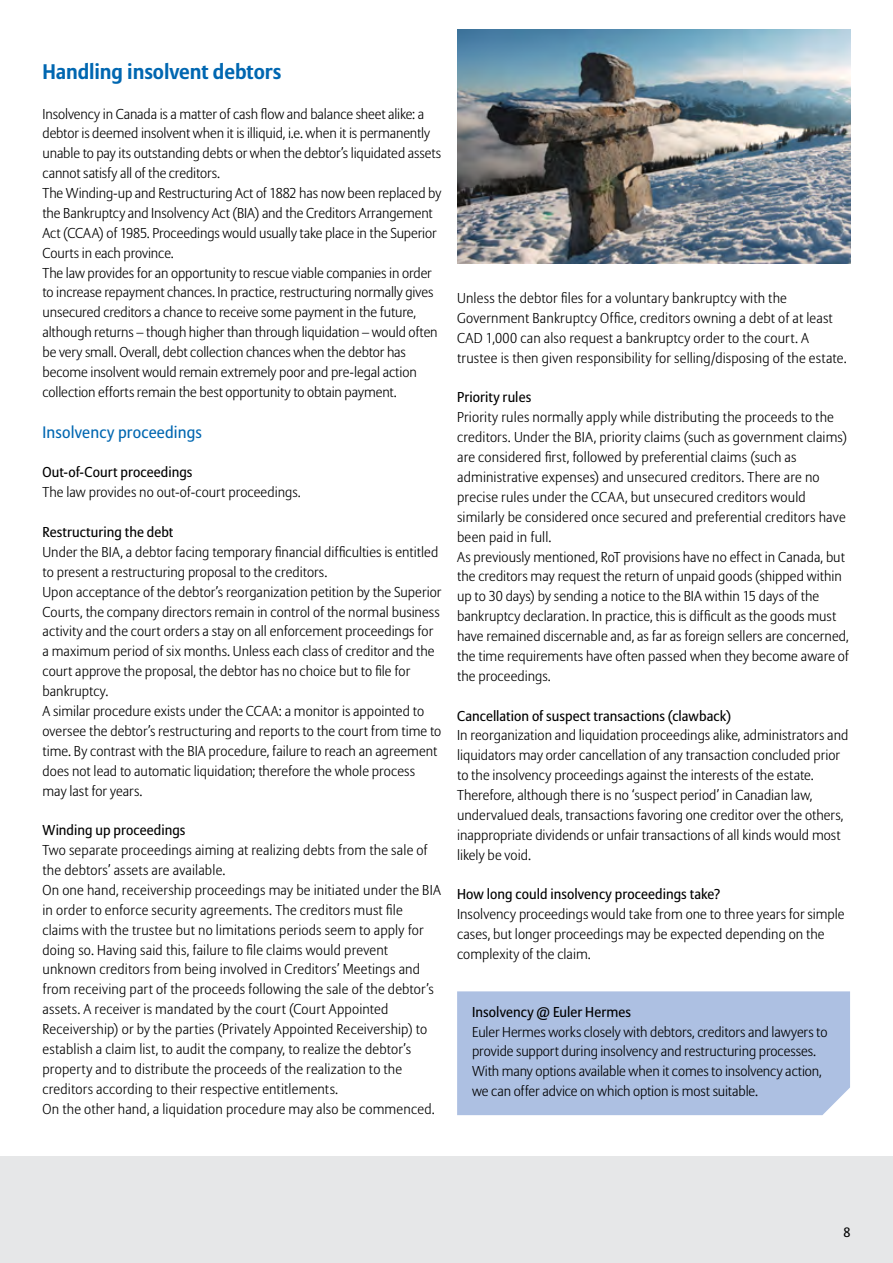
<style>
.page{position:relative;width:893px;height:1263px;background:#fff}
.page>*{position:absolute;margin:0;border:0;box-sizing:border-box;transform-origin:0 0}
.t1{font:700 21px "Allianz Sans";letter-spacing:-.005em;color:#0067b1}
.t2{font:16.5px "Allianz Sans";letter-spacing:.01em;color:#0067b1}
.t3{font:300 14.25px/20px "Allianz Sans";letter-spacing:.005em;color:#000}
.t4{font:14.25px "Allianz Sans";letter-spacing:.005em;color:#000}
.t5{font:13.5px "Allianz Sans";color:#000}
</style>
<div class="page">
<div style="left:0;top:1156px;width:893px;height:107px;background:#e6e7e8"></div>
<div style="left:457px;top:991px;width:393px;height:124px;background:#adc0e2"></div>
<img style="left:457px;top:30px;width:393px;height:234px">
<h1 class="t1" style="left:43px;top:58px;width:240px">Handling insolvent debtors</h1>
<p class="t3" style="left:43px;top:104px;width:400px">Insolvency in Canada is a matter of cash flow and balance sheet alike: a debtor is deemed insolvent when it is illiquid, i.e. when it is permanently unable to pay its outstanding debts or when the debtor’s liquidated assets cannot satisfy all of the creditors.<br>The Winding-up and Restructuring Act of 1882 has now been replaced by the Bankruptcy and Insolvency Act (BIA) and the Creditors Arrangement Act (CCAA) of 1985. Proceedings would usually take place in the Superior Courts in each province.<br>The law provides for an opportunity to rescue viable companies in order to increase repayment chances. In practice, restructuring normally gives unsecured creditors a chance to receive some payment in the future, although returns – though higher than through liquidation – would often be very small. Overall, debt collection chances when the debtor has become insolvent would remain extremely poor and pre-legal action collection efforts remain the best opportunity to obtain payment.</p>
<p class="t2" style="left:43px;top:422px;width:161px">Insolvency proceedings</p>
<p class="t4" style="left:43px;top:464px;width:151px">Out-of-Court proceedings</p>
<p class="t3" style="left:43px;top:483px;width:260px">The law provides no out-of-court proceedings.</p>
<p class="t4" style="left:43px;top:523px;width:132px">Restructuring the debt</p>
<p class="t3" style="left:43px;top:543px;width:400px">Under the BIA, a debtor facing temporary financial difficulties is entitled to present a restructuring proposal to the creditors.<br>Upon acceptance of the debtor’s reorganization petition by the Superior Courts, the company directors remain in control of the normal business activity and the court orders a stay on all enforcement proceedings for a maximum period of six months. Unless each class of creditor and the court approve the proposal, the debtor has no choice but to file for bankruptcy.<br>A similar procedure exists under the CCAA: a monitor is appointed to oversee the debtor’s restructuring and reports to the court from time to time. By contrast with the BIA procedure, failure to reach an agreement does not lead to automatic liquidation; therefore the whole process may last for years.</p>
<p class="t4" style="left:43px;top:822px;width:144px">Winding up proceedings</p>
<p class="t3" style="left:43px;top:841px;width:400px">Two separate proceedings aiming at realizing debts from the sale of the debtors’ assets are available.<br>On one hand, receivership proceedings may be initiated under the BIA in order to enforce security agreements. The creditors must file claims with the trustee but no limitations periods seem to apply for doing so. Having said this, failure to file claims would prevent unknown creditors from being involved in Creditors’ Meetings and from receiving part of the proceeds following the sale of the debtor’s assets. A receiver is mandated by the court (Court Appointed Receivership) or by the parties (Privately Appointed Receivership) to establish a claim list, to audit the company, to realize the debtor’s property and to distribute the proceeds of the realization to the creditors according to their respective entitlements.<br>On the other hand, a liquidation procedure may also be commenced.</p>
<p class="t3" style="left:457px;top:289px;width:391px">Unless the debtor files for a voluntary bankruptcy with the Government Bankruptcy Office, creditors owning a debt of at least CAD 1,000 can also request a bankruptcy order to the court. A trustee is then given responsibility for selling/disposing of the estate.</p>
<p class="t4" style="left:457px;top:389px;width:76px">Priority rules</p>
<p class="t3" style="left:457px;top:408px;width:393px">Priority rules normally apply while distributing the proceeds to the creditors. Under the BIA, priority claims (such as government claims) are considered first, followed by preferential claims (such as administrative expenses) and unsecured creditors. There are no precise rules under the CCAA, but unsecured creditors would similarly be considered once secured and preferential creditors have been paid in full.<br>As previously mentioned, RoT provisions have no effect in Canada, but the creditors may request the return of unpaid goods (shipped within up to 30 days) by sending a notice to the BIA within 15 days of the bankruptcy declaration. In practice, this is difficult as the goods must have remained discernable and, as far as foreign sellers are concerned, the time requirements have often passed when they become aware of the proceedings.</p>
<p class="t4" style="left:457px;top:707px;width:275px">Cancellation of suspect transactions (clawback)</p>
<p class="t3" style="left:457px;top:726px;width:393px">In reorganization and liquidation proceedings alike, administrators and liquidators may order cancellation of any transaction concluded prior to the insolvency proceedings against the interests of the estate.<br>Therefore, although there is no ‘suspect period’ in Canadian law, undervalued deals, transactions favoring one creditor over the others, inappropriate dividends or unfair transactions of all kinds would most likely be void.</p>
<p class="t4" style="left:457px;top:886px;width:265px">How long could insolvency proceedings take?</p>
<p class="t3" style="left:457px;top:905px;width:389px">Insolvency proceedings would take from one to three years for simple cases, but longer proceedings may be expected depending on the complexity of the claim.</p>
<p class="t4" style="left:472px;top:1003px;width:160px">Insolvency @ Euler Hermes</p>
<p class="t3" style="left:472px;top:1022px;width:357px">Euler Hermes works closely with debtors, creditors and lawyers to provide support during insolvency and restructuring processes.<br>With many options available when it comes to insolvency action, we can offer advice on which option is most suitable.</p>
<p class="t5" style="left:843px;top:1224px;width:9px">8</p>
</div>
